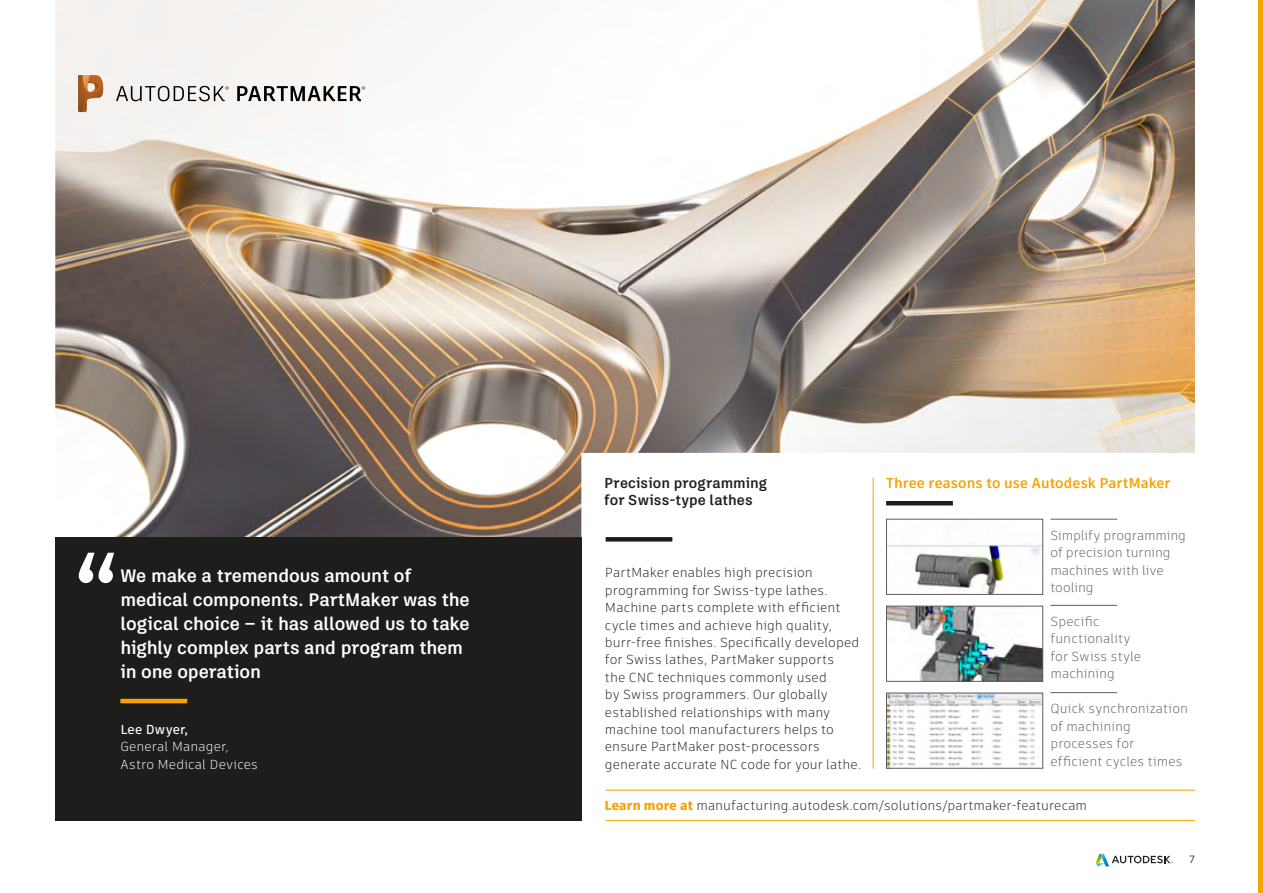
<style>
.page{position:relative;width:1263px;height:893px;background:#fff}
.page>*{position:absolute;margin:0;border:0;box-sizing:border-box;transform-origin:0 0}
.t1{font:700 99px "Artifakt Legend";color:#fff}
.t2{font:700 18px/24px "Artifakt Legend";letter-spacing:-.005em;color:#fff}
.t3{font:700 14.25px/17.4px "Artifakt Legend";letter-spacing:.005em;color:#1d1d1b}
.t4{font:700 14.25px "Artifakt Element";letter-spacing:.005em;color:#f6a200}
.t5{font:300 13.05px/17.4px "Artifakt Element";letter-spacing:.005em;color:#1d1d1b}
.t6{font:300 13.05px/17.4px "Artifakt Element";letter-spacing:.005em;color:#5f5e5e}
.t7{font:300 13.05px/17.4px "Artifakt Element";letter-spacing:.005em;color:#fff}
.t8{font:500 13.05px "Artifakt Element";letter-spacing:.015em;color:#fff}
.t9{font:10.5px "Artifakt Element";color:#1d1d1b}
.s1{font-weight:900;color:#f6a200}
</style>
<div class="page">
<svg style="left:1096px;top:854px;width:77px;height:12px"></svg>
<div style="left:1258px;top:0;width:5px;height:893px;background:#f6a200"></div>
<div style="left:55px;top:537px;width:526px;height:284px;background:#1d1d1b"></div>
<hr style="left:605px;top:820px;width:590px;height:1px;background:#f6a200">
<hr style="left:605px;top:790px;width:590px;height:1px;background:#f6a200">
<img style="left:55px;top:0;width:1140px;height:537px">
<hr style="left:873px;top:478px;width:1px;height:291px;background:#f6a200">
<img style="left:888px;top:521px;width:153px;height:72px">
<div style="left:886px;top:519px;width:157px;height:76px;border:1px solid #5f5e5e"></div>
<img style="left:888px;top:608px;width:153px;height:72px">
<div style="left:886px;top:606px;width:157px;height:76px;border:1px solid #5f5e5e"></div>
<hr style="left:1050px;top:605px;width:67px;height:1px;background:#5f5e5e">
<hr style="left:1050px;top:519px;width:67px;height:1px;background:#5f5e5e">
<img style="left:888px;top:695px;width:153px;height:72px">
<div style="left:886px;top:693px;width:157px;height:76px;border:1px solid #5f5e5e"></div>
<hr style="left:1050px;top:692px;width:67px;height:1px;background:#5f5e5e">
<div style="left:606px;top:537px;width:66px;height:5px;background:#1d1d1b"></div>
<hr style="left:886px;top:501px;width:67px;height:4px;background:#1d1d1b">
<hr style="left:120px;top:699px;width:67px;height:4px;background:#f6a200">
<svg style="left:78px;top:75px;width:26px;height:37px"></svg>
<svg style="left:116px;top:86px;width:113px;height:15px"></svg>
<svg style="left:237px;top:86px;width:128px;height:15px"></svg>
<h1 class="t1" style="left:74px;top:522px;width:46px">“</h1>
<h2 class="t2" style="left:120px;top:563px;width:351px">We make a tremendous amount of medical components. PartMaker was the logical choice – it has allowed us to take highly complex parts and program them in one operation</h2>
<p class="t8" style="left:120px;top:720px;width:69px">Lee Dwyer,</p>
<p class="t7" style="left:120px;top:738px;width:139px">General Manager,<br>Astro Medical Devices</p>
<p class="t3" style="left:604px;top:474px;width:164px">Precision programming for Swiss-type lathes</p>
<p class="t5" style="left:605px;top:564px;width:258px">PartMaker enables high precision programming for Swiss-type lathes.<br>Machine parts complete with efficient cycle times and achieve high quality, burr-free finishes. Specifically developed for Swiss lathes, PartMaker supports<br>the CNC techniques commonly used<br>by Swiss programmers. Our globally established relationships with many machine tool manufacturers helps to ensure PartMaker post-processors generate accurate NC code for your lathe.</p>
<p class="t4" style="left:886px;top:473px;width:286px">Three reasons to use Autodesk PartMaker</p>
<p class="t6" style="left:1050px;top:527px;width:137px">Simplify programming of precision turning machines with live tooling</p>
<p class="t6" style="left:1050px;top:613px;width:92px">Specific functionality for Swiss style machining</p>
<p class="t6" style="left:1050px;top:700px;width:139px">Quick synchronization of machining processes for efficient cycles times</p>
<p class="t5" style="left:604px;top:796px;width:484px"><span class="s1">Learn more at</span> manufacturing.autodesk.com/solutions/partmaker-featurecam</p>
<p class="t9" style="left:1190px;top:852px;width:7px">7</p>
</div>
